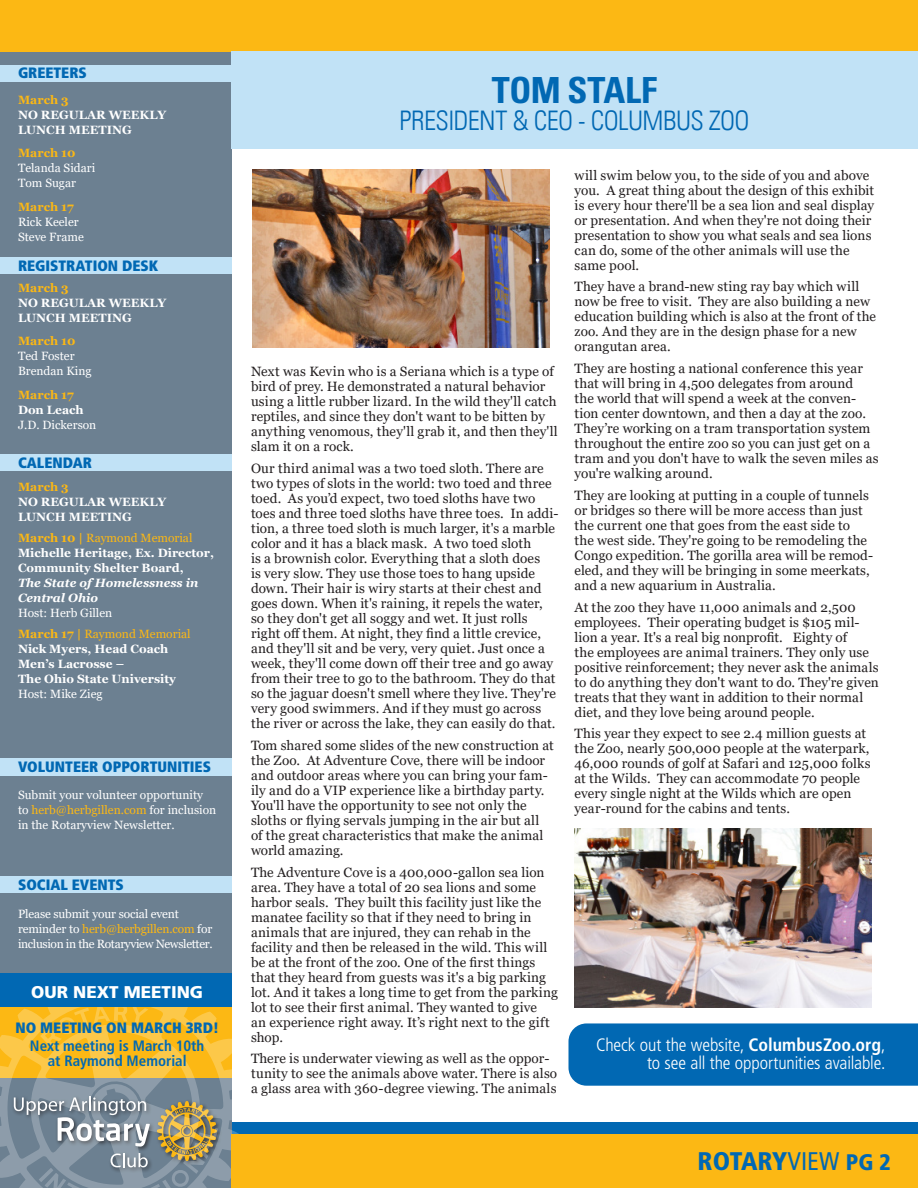
<style>
.page{position:relative;width:918px;height:1188px;background:#fff}
.page>*{position:absolute;margin:0;border:0;box-sizing:border-box;transform-origin:0 0}
.t1{font:700 condensed 36px "Univers LT Std";letter-spacing:-.005em;color:#0168b3}
.t2{font:300 condensed 27px "Univers LT";letter-spacing:-.02em;color:#0168b3}
.t3{font:900 condensed 25.5px "Frutiger";letter-spacing:-.02em;color:#0168b3}
.t4{font:300 condensed 18px/18px "Frutiger";letter-spacing:-.005em;color:#fff;text-align:right}
.t5{font:900 16.95px "Frutiger";color:#fff}
.t6{font:900 condensed 15px "Frutiger";color:#0168b3}
.t7{font:700 condensed 15px/15px "Frutiger";color:#0168b3;text-align:center}
.t8{font:13.5px/15px "Georgia";letter-spacing:.01em;color:#231f20}
.t9{font:12px/15px "Georgia";color:#fff}
.t10{font:700 12px/15px "Georgia";color:#fff}
.t11{font:12px "Georgia";color:#fcb814}
.t12{font:700 12px "Georgia";color:#fcb814}
.s1{color:#fcb814}
.s2{font-weight:700;color:#fcb814}
.s3{font-weight:700}
.s4{font-style:italic}
.s5{font-weight:400}
.s6{font-size:22.5px}
</style>
<div class="page">
<div style="left:231px;top:1122px;width:687px;height:39px;background:#0168b3"></div>
<div style="left:0;top:0;width:231px;height:1188px;background:#6c8091"></div>
<div style="left:0;top:876px;width:231px;height:17px;background:#c1e2f6"></div>
<div style="left:0;top:65px;width:231px;height:16px;background:#c1e2f6"></div>
<div style="left:0;top:257px;width:231px;height:17px;background:#c1e2f6"></div>
<div style="left:0;top:454px;width:231px;height:16px;background:#c1e2f6"></div>
<div style="left:0;top:758px;width:231px;height:18px;background:#c1e2f6"></div>
<svg style="left:0;top:973px;width:239px;height:215px"></svg>
<div style="left:0;top:973px;width:231px;height:34px;background:#0168b3"></div>
<div style="left:0;top:0;width:918px;height:52px;background:#fcb814"></div>
<div style="left:231px;top:1134px;width:687px;height:54px;background:#fcb814"></div>
<div style="left:231px;top:52px;width:687px;height:97px;background:#c1e2f6"></div>
<img style="left:253px;top:169px;width:297px;height:179px">
<img style="left:575px;top:829px;width:297px;height:178px">
<div style="left:568px;top:1023px;width:350px;height:63px;background:#0168b3"></div>
<p class="t6" style="left:18px;top:64px;width:70px">GREETERS</p>
<p class="t10" style="left:18px;top:92px;width:150px"><span class="s1">March 3<br></span>NO REGULAR WEEKLY<br>LUNCH MEETING</p>
<p class="t9" style="left:18px;top:146px;width:79px"><span class="s2">March 10<br></span>Telanda Sidari<br>Tom Sugar</p>
<p class="t9" style="left:18px;top:200px;width:67px"><span class="s2">March 17<br></span>Rick Keeler<br>Steve Frame</p>
<p class="t6" style="left:18px;top:256px;width:142px">REGISTRATION DESK</p>
<p class="t10" style="left:18px;top:279px;width:150px"><span class="s1">March 3<br></span>NO REGULAR WEEKLY<br>LUNCH MEETING</p>
<p class="t9" style="left:18px;top:334px;width:75px"><span class="s2">March 10<br></span>Ted Foster<br>Brendan King</p>
<p class="t9" style="left:18px;top:387px;width:80px"><span class="s2">March 17<br></span><span class="s3">Don Leach<br></span>J.D. Dickerson</p>
<p class="t6" style="left:18px;top:453px;width:76px">CALENDAR</p>
<p class="t12" style="left:18px;top:478px;width:52px">March 3</p>
<p class="t10" style="left:18px;top:494px;width:150px">NO REGULAR WEEKLY<br>LUNCH MEETING</p>
<p class="t11" style="left:18px;top:530px;width:176px"><span class="s3">March 10 |</span> Raymond Memorial</p>
<p class="t10" style="left:18px;top:545px;width:198px">Michelle Heritage, Ex. Director,<br>Community Shelter Board,<br><span class="s4">The State of Homelessness in<br>Central Ohio<br></span><span class="s5">Host: Herb Gillen</span></p>
<p class="t11" style="left:18px;top:626px;width:174px"><span class="s3">March 17 |</span> Raymond Memorial</p>
<p class="t10" style="left:18px;top:641px;width:159px">Nick Myers, Head Coach<br>Men’s Lacrosse –<br>The Ohio State University<br><span class="s5">Host: Mike Zieg</span></p>
<p class="t6" style="left:18px;top:758px;width:195px">VOLUNTEER OPPORTUNITIES</p>
<p class="t9" style="left:18px;top:788px;width:200px">Submit your volunteer opportunity to <span class="s1">herb@herbgillen.com</span> for inclusion in the Rotaryview Newsletter.</p>
<p class="t6" style="left:18px;top:875px;width:107px">SOCIAL EVENTS</p>
<p class="t9" style="left:18px;top:907px;width:196px">Please submit your social event reminder to <span class="s1">herb@herbgillen.com</span> for inclusion in the Rotaryview Newsletter.</p>
<p class="t5" style="left:31px;top:982px;width:173px">OUR NEXT MEETING</p>
<p class="t6" style="left:16px;top:1019px;width:205px">NO MEETING ON MARCH 3RD!</p>
<p class="t7" style="left:30px;top:1038px;width:176px">Next meeting is March 10th at Raymond Memorial</p>
<p class="t1" style="left:492px;top:68px;width:167px">TOM STALF</p>
<p class="t2" style="left:400px;top:105px;width:352px">PRESIDENT &amp; CEO - COLUMBUS ZOO</p>
<p class="t8" style="left:251px;top:364px;width:308px">Next was Kevin who is a Seriana which is a type of bird of prey. He demonstrated a natural behavior using a little rubber lizard. In the wild they'll catch reptiles, and since they don't want to be bitten by anything venomous, they'll grab it, and then they'll slam it on a rock.</p>
<p class="t8" style="left:251px;top:461px;width:309px">Our third animal was a two toed sloth. There are two types of slots in the world: two toed and three toed. As you’d expect, two toed sloths have two toes and three toed sloths have three toes. In addi&shy;tion, a three toed sloth is much larger, it's a marble color and it has a black mask. A two toed sloth<br>is a brownish color. Everything that a sloth does<br>is very slow. They use those toes to hang upside down. Their hair is wiry starts at their chest and goes down. When it's raining, it repels the water, so they don't get all soggy and wet. It just rolls right off them. At night, they find a little crevice, and they'll sit and be very, very quiet. Just once a week, they'll come down off their tree and go away from their tree to go to the bathroom. They do that so the jaguar doesn't smell where they live. They're very good swimmers. And if they must go across the river or across the lake, they can easily do that.</p>
<p class="t8" style="left:251px;top:738px;width:304px">Tom shared some slides of the new construction at the Zoo. At Adventure Cove, there will be indoor and outdoor areas where you can bring your fam&shy;ily and do a VIP experience like a birthday party.<br>You'll have the opportunity to see not only the sloths or flying servals jumping in the air but all of the great characteristics that make the animal world amazing.</p>
<p class="t8" style="left:251px;top:865px;width:308px">The Adventure Cove is a 400,000-gallon sea lion area. They have a total of 20 sea lions and some harbor seals. They built this facility just like the manatee facility so that if they need to bring in animals that are injured, they can rehab in the facility and then be released in the wild. This will be at the front of the zoo. One of the first things that they heard from guests was it's a big parking lot. And it takes a long time to get from the parking lot to see their first animal. They wanted to give<br>an experience right away. It’s right next to the gift shop.</p>
<p class="t8" style="left:251px;top:1051px;width:308px">There is underwater viewing as well as the oppor&shy;tunity to see the animals above water. There is also a glass area with 360-degree viewing. The animals</p>
<p class="t8" style="left:575px;top:168px;width:301px">will swim below you, to the side of you and above you. A great thing about the design of this exhibit is every hour there'll be a sea lion and seal display or presentation. And when they're not doing their presentation to show you what seals and sea lions can do, some of the other animals will use the same pool.</p>
<p class="t8" style="left:575px;top:279px;width:303px">They have a brand-new sting ray bay which will now be free to visit. They are also building a new education building which is also at the front of the zoo. And they are in the design phase for a new orangutan area.</p>
<p class="t8" style="left:575px;top:361px;width:306px">They are hosting a national conference this year that will bring in 4,500 delegates from around<br>the world that will spend a week at the conven&shy;tion center downtown, and then a day at the zoo.<br>They’re working on a tram transportation system throughout the entire zoo so you can just get on a tram and you don't have to walk the seven miles as you're walking around.</p>
<p class="t8" style="left:575px;top:488px;width:300px">They are looking at putting in a couple of tunnels or bridges so there will be more access than just the current one that goes from the east side to<br>the west side. They're going to be remodeling the Congo expedition. The gorilla area will be remod&shy;eled, and they will be bringing in some meerkats, and a new aquarium in Australia.</p>
<p class="t8" style="left:575px;top:600px;width:306px">At the zoo they have 11,000 animals and 2,500 employees. Their operating budget is $105 mil&shy;lion a year. It's a real big nonprofit. Eighty of<br>the employees are animal trainers. They only use positive reinforcement; they never ask the animals to do anything they don't want to do. They're given treats that they want in addition to their normal diet, and they love being around people.</p>
<p class="t8" style="left:575px;top:726px;width:298px">This year they expect to see 2.4 million guests at the Zoo, nearly 500,000 people at the waterpark, 46,000 rounds of golf at Safari and 125,000 folks at the Wilds. They can accommodate 70 people every single night at the Wilds which are open year-round for the cabins and tents.</p>
<p class="t4" style="left:596px;top:1036px;width:291px">Check out the website, <span class="s3">ColumbusZoo.org</span>, to see all the opportunities available.</p>
<p class="t3" style="left:698px;top:1146px;width:195px">ROTARY<span class="s5">VIEW</span> <span class="s6">PG 2</span></p>
</div>
